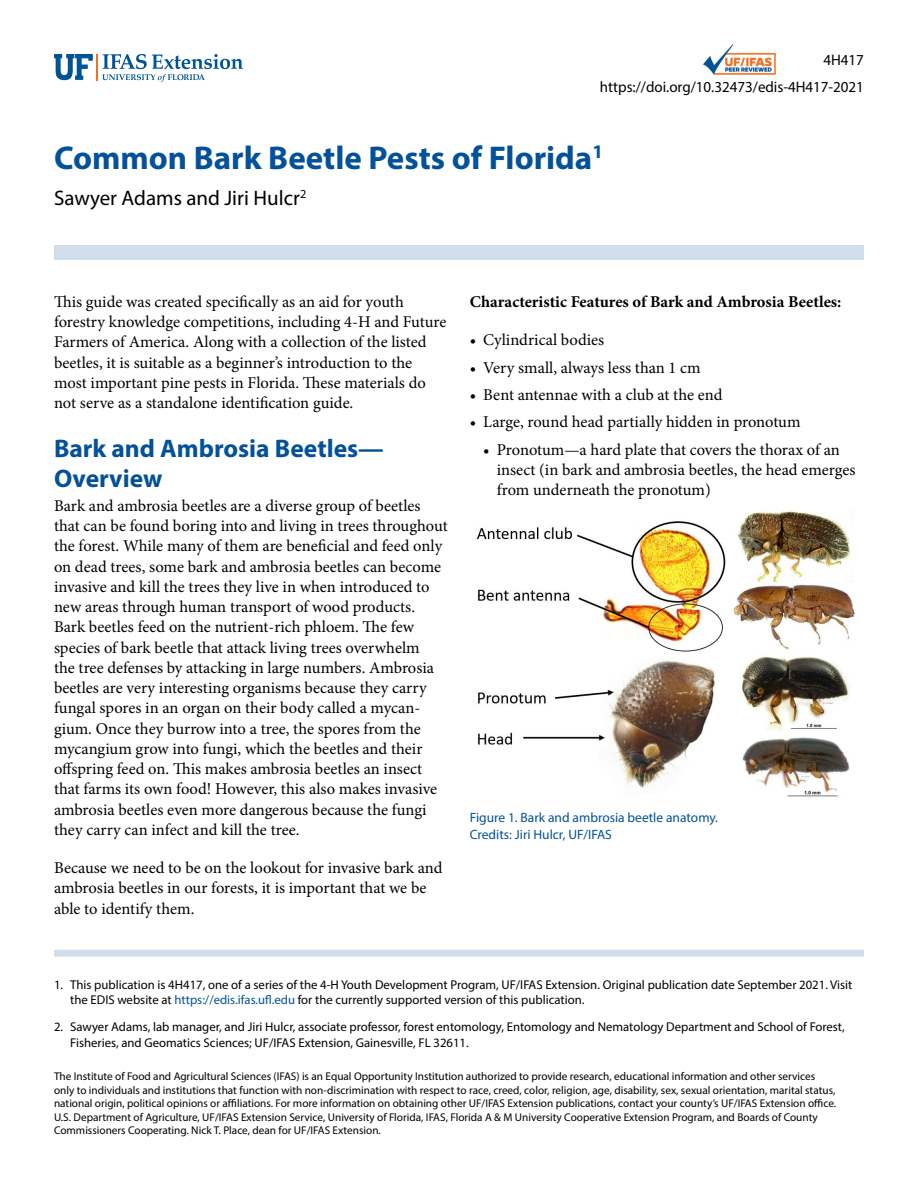
<style>
.page{position:relative;width:918px;height:1188px;background:#fff}
.page>*{position:absolute;margin:0;border:0;box-sizing:border-box;transform-origin:0 0}
.t1{font:700 33px "Myriad Pro";color:#03519a}
.t2{font:700 25.5px/30.6px "Myriad Pro";color:#03519a}
.t3{font:21px "Myriad Pro";color:#000}
.t4{font:16.5px/20.2px "Minion Pro";color:#000}
.t5{font:700 16.5px "Minion Pro";color:#000}
.t6{font:15.3px/27px "Myriad Pro";color:#000;text-align:right}
.t7{font:13.5px/16.5px "Myriad Pro";color:#03519a}
.t8{font:12.75px/15.3px "Myriad Pro";color:#000}
.t9{font:11.25px/13.5px "Myriad Pro";color:#000}
.s1{color:#03519a}
</style>
<div class="page">
<img style="left:703px;top:44px;width:72px;height:31px">
<svg style="left:54px;top:54px;width:189px;height:28px"></svg>
<div style="left:54px;top:245px;width:810px;height:15px;background:#d0ddea"></div>
<div style="left:54px;top:950px;width:810px;height:7px;background:#d0ddea"></div>
<img style="left:477px;top:510px;width:378px;height:287px">
<p class="t6" style="left:600px;top:46px;width:266px">4H417 https://doi.org/10.32473/edis-4H417-2021</p>
<h1 class="t1" style="left:54px;top:136px;width:551px">Common Bark Beetle Pests of Florida<sup>1</sup></h1>
<p class="t3" style="left:54px;top:185px;width:254px">Sawyer Adams and Jiri Hulcr<sup>2</sup></p>
<p class="t4" style="left:54px;top:292px;width:394px">This guide was created specifically as an aid for youth forestry knowledge competitions, including 4-H and Future Farmers of America. Along with a collection of the listed beetles, it is suitable as a beginner’s introduction to the most important pine pests in Florida. These materials do not serve as a standalone identification guide.</p>
<h2 class="t2" style="left:54px;top:432px;width:331px">Bark and Ambrosia Beetles—<br>Overview</h2>
<p class="t4" style="left:54px;top:496px;width:395px">Bark and ambrosia beetles are a diverse group of beetles that can be found boring into and living in trees throughout the forest. While many of them are beneficial and feed only on dead trees, some bark and ambrosia beetles can become invasive and kill the trees they live in when introduced to new areas through human transport of wood products.<br>Bark beetles feed on the nutrient-rich phloem. The few species of bark beetle that attack living trees overwhelm<br>the tree defenses by attacking in large numbers. Ambrosia beetles are very interesting organisms because they carry fungal spores in an organ on their body called a mycan&shy;gium. Once they burrow into a tree, the spores from the mycangium grow into fungi, which the beetles and their offspring feed on. This makes ambrosia beetles an insect that farms its own food! However, this also makes invasive ambrosia beetles even more dangerous because the fungi they carry can infect and kill the tree.</p>
<p class="t4" style="left:54px;top:858px;width:390px">Because we need to be on the lookout for invasive bark and ambrosia beetles in our forests, it is important that we be able to identify them.</p>
<p class="t5" style="left:470px;top:290px;width:373px">Characteristic Features of Bark and Ambrosia Beetles:</p>
<p class="t4" style="left:470px;top:330px;width:136px">• Cylindrical bodies</p>
<p class="t4" style="left:470px;top:357px;width:232px">• Very small, always less than 1 cm</p>
<p class="t4" style="left:470px;top:385px;width:254px">• Bent antennae with a club at the end</p>
<p class="t4" style="left:470px;top:412px;width:332px">• Large, round head partially hidden in pronotum</p>
<p class="t4" style="left:497px;top:440px;width:360px;text-indent:-13px">• Pronotum—a hard plate that covers the thorax of an insect (in bark and ambrosia beetles, the head emerges from underneath the pronotum)</p>
<p class="t7" style="left:470px;top:809px;width:250px">Figure 1. Bark and ambrosia beetle anatomy.<br>Credits: Jiri Hulcr, UF/IFAS</p>
<p class="t8" style="left:70px;top:977px;width:784px;text-indent:-16px">1. This publication is 4H417, one of a series of the 4-H Youth Development Program, UF/IFAS Extension. Original publication date September 2021. Visit the EDIS website at <span class="s1">https://edis.ifas.ufl.edu</span> for the currently supported version of this publication.</p>
<p class="t8" style="left:70px;top:1019px;width:776px;text-indent:-16px">2. Sawyer Adams, lab manager, and Jiri Hulcr, associate professor, forest entomology, Entomology and Nematology Department and School of Forest,<br>Fisheries, and Geomatics Sciences; UF/IFAS Extension, Gainesville, FL 32611.</p>
<p class="t9" style="left:54px;top:1069px;width:784px">The Institute of Food and Agricultural Sciences (IFAS) is an Equal Opportunity Institution authorized to provide research, educational information and other services only to individuals and institutions that function with non-discrimination with respect to race, creed, color, religion, age, disability, sex, sexual orientation, marital status, national origin, political opinions or affiliations. For more information on obtaining other UF/IFAS Extension publications, contact your county’s UF/IFAS Extension office.<br>U.S. Department of Agriculture, UF/IFAS Extension Service, University of Florida, IFAS, Florida A &amp; M University Cooperative Extension Program, and Boards of County Commissioners Cooperating. Nick T. Place, dean for UF/IFAS Extension.</p>
</div>
